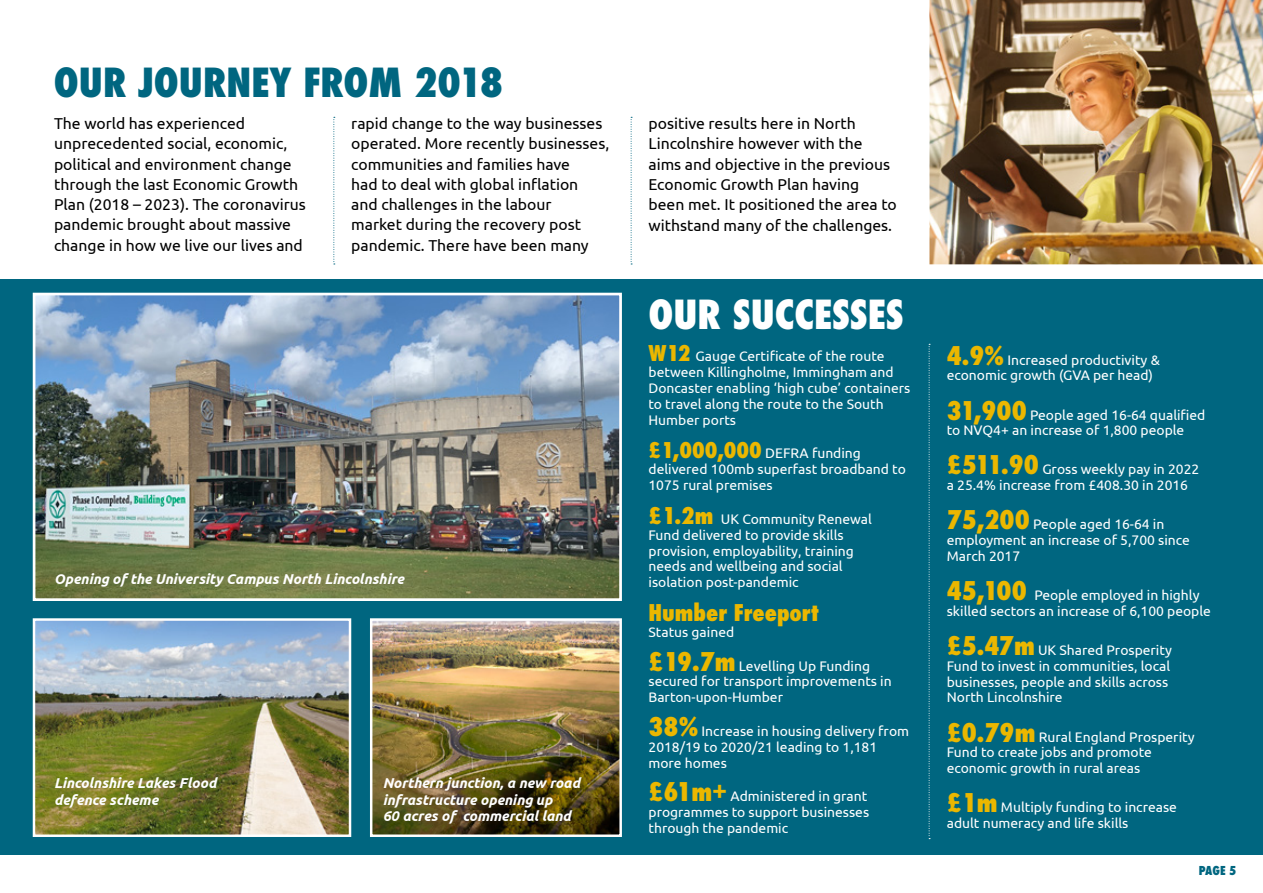
<style>
.page{position:relative;width:1263px;height:893px;background:#fff}
.page>*{position:absolute;margin:0;border:0;box-sizing:border-box;transform-origin:0 0}
.t1{font:800 condensed 39px "Futura";color:#006680}
.t2{font:800 condensed 39px "Futura";color:#fff}
.t3{font:800 condensed 22.5px "Futura";color:#ebb700}
.t4{font:15.75px/20.2px "Ubuntu";color:#000}
.t5{font:italic 700 14.25px/16.5px "Ubuntu";color:#fff}
.t6{font:13.8px/15.9px "Ubuntu";color:#fff}
.t7{font:800 condensed 12px "Futura";color:#006680}
.s1{font-family:"Futura";font-weight:800;font-stretch:condensed;font-size:21.15px;color:#ebb700}
.s2{font-family:"Futura";font-weight:800;font-stretch:condensed;font-size:22.5px;color:#ebb700}
.s3{font-family:"Futura";font-weight:800;font-stretch:condensed;font-size:25.05px;color:#ebb700}
</style>
<div class="page">
<img style="left:929px;top:0;width:334px;height:264px">
<div style="left:0;top:280px;width:1263px;height:575px;background:#006680"></div>
<img style="left:37px;top:297px;width:581px;height:300px">
<div style="left:33px;top:293px;width:589px;height:308px;border:3px solid #fff"></div>
<svg style="left:929px;top:344px;width:1px;height:495px"></svg>
<svg style="left:631px;top:117px;width:1px;height:148px"></svg>
<svg style="left:333px;top:117px;width:2px;height:148px"></svg>
<img style="left:373px;top:621px;width:246px;height:213px">
<div style="left:370px;top:618px;width:252px;height:219px;border:2px solid #fff"></div>
<img style="left:36px;top:621px;width:312px;height:213px">
<div style="left:33px;top:618px;width:318px;height:219px;border:2px solid #fff"></div>
<h1 class="t1" style="left:54px;top:56px;width:451px">OUR JOURNEY FROM 2018</h1>
<p class="t4" style="left:54px;top:113px;width:253px">The world has experienced unprecedented social, economic, political and environment change through the last Economic Growth<br>Plan (2018 – 2023). The coronavirus pandemic brought about massive change in how we live our lives and</p>
<p class="t4" style="left:351px;top:113px;width:260px">rapid change to the way businesses operated. More recently businesses, communities and families have<br>had to deal with global inflation<br>and challenges in the labour<br>market during the recovery post pandemic. There have been many</p>
<p class="t4" style="left:648px;top:113px;width:250px">positive results here in North<br>Lincolnshire however with the aims and objective in the previous<br>Economic Growth Plan having been met. It positioned the area to withstand many of the challenges.</p>
<p class="t5" style="left:54px;top:570px;width:352px">Opening of the University Campus North Lincolnshire</p>
<p class="t5" style="left:54px;top:775px;width:164px">Lincolnshire Lakes Flood defence scheme</p>
<p class="t5" style="left:383px;top:775px;width:199px">Northern junction, a new road infrastructure opening up<br>60 acres of commercial land</p>
<h1 class="t2" style="left:648px;top:288px;width:257px">OUR SUCCESSES</h1>
<p class="t6" style="left:648px;top:348px;width:263px"><span class="s1">W12</span> Gauge Certificate of the route between Killingholme, Immingham and Doncaster enabling ‘high cube’ containers to travel along the route to the South Humber ports</p>
<p class="t6" style="left:648px;top:445px;width:259px"><span class="s1">£1,000,000</span> DEFRA funding delivered 100mb superfast broadband to<br>1075 rural premises</p>
<p class="t6" style="left:648px;top:511px;width:225px"><span class="s2">£1.2m</span> UK Community Renewal<br>Fund delivered to provide skills provision, employability, training needs and wellbeing and social isolation post-pandemic</p>
<h2 class="t3" style="left:648px;top:597px;width:172px">Humber Freeport</h2>
<p class="t6" style="left:648px;top:624px;width:87px">Status gained</p>
<p class="t6" style="left:648px;top:657px;width:245px"><span class="s3">£19.7m</span> Levelling Up Funding secured for transport improvements in<br>Barton-upon-Humber</p>
<p class="t6" style="left:648px;top:723px;width:262px"><span class="s3">38%</span> Increase in housing delivery from<br>2018/19 to 2020/21 leading to 1,181 more homes</p>
<p class="t6" style="left:648px;top:788px;width:222px"><span class="s3">£61m+</span> Administered in grant programmes to support businesses through the pandemic</p>
<p class="t6" style="left:947px;top:351px;width:215px"><span class="s3">4.9%</span> Increased productivity &amp; economic growth (GVA per head)</p>
<p class="t6" style="left:947px;top:406px;width:260px"><span class="s3">31,900</span> People aged 16-64 qualified to NVQ4+ an increase of 1,800 people</p>
<p class="t6" style="left:947px;top:461px;width:254px"><span class="s3">£511.90</span> Gross weekly pay in 2022 a 25.4% increase from £408.30 in 2016</p>
<p class="t6" style="left:947px;top:516px;width:245px"><span class="s3">75,200</span> People aged 16-64 in employment an increase of 5,700 since<br>March 2017</p>
<p class="t6" style="left:947px;top:587px;width:266px"><span class="s3">45,100</span> People employed in highly skilled sectors an increase of 6,100 people</p>
<p class="t6" style="left:947px;top:642px;width:227px"><span class="s3">£5.47m</span> UK Shared Prosperity<br>Fund to invest in communities, local businesses, people and skills across<br>North Lincolnshire</p>
<p class="t6" style="left:947px;top:728px;width:249px"><span class="s3">£0.79m</span> Rural England Prosperity<br>Fund to create jobs and promote economic growth in rural areas</p>
<p class="t6" style="left:947px;top:799px;width:232px"><span class="s3">£1m</span> Multiply funding to increase adult numeracy and life skills</p>
<p class="t7" style="left:1199px;top:863px;width:39px">PAGE 5</p>
</div>
